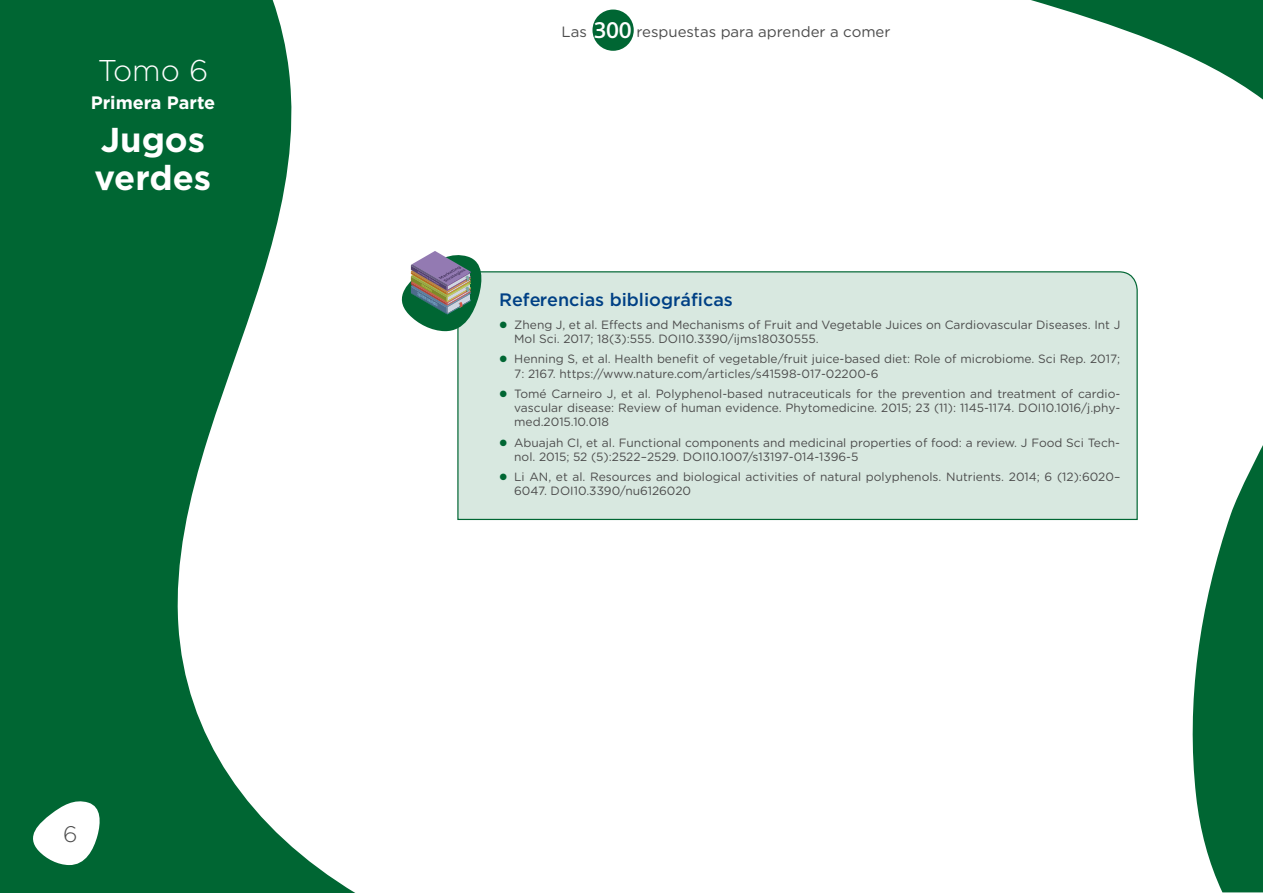
<style>
.page{position:relative;width:1263px;height:893px;background:#fff}
.page>*{position:absolute;margin:0;border:0;box-sizing:border-box;transform-origin:0 0}
.t1{font:700 34.5px/37.5px "Gotham";color:#fff}
.t2{font:300 30px "Gotham";color:#fff}
.t3{font:500 24px "Bliss Pro";color:#fff}
.t4{font:300 22.5px "Gotham Rounded";color:#4c4c4c}
.t5{font:500 18px "Gotham";color:#004085}
.t6{font:700 18px "Gotham";color:#fff}
.t7{font:15px "Gotham Rounded";color:#4c4c4c}
.t8{font:12px/14.2px "Gotham Rounded";color:#4c4c4c}
</style>
<div class="page">
<svg style="left:0;top:0;width:356px;height:893px;fill:#063"></svg>
<svg style="left:1031px;top:0;width:232px;height:100px"></svg>
<svg style="left:1192px;top:445px;width:71px;height:447px"></svg>
<svg style="left:25px;top:798px;width:77px;height:67px"></svg>
<div style="left:592px;top:10px;width:42px;height:41px;background:#063;border-radius:50%"></div>
<div style="left:457px;top:271px;width:681px;height:250px;background:#d8e8e0"></div>
<img style="left:401px;top:251px;width:83px;height:81px">
<svg style="left:500px;top:321px;width:7px;height:7px"></svg>
<svg style="left:500px;top:356px;width:7px;height:6px"></svg>
<svg style="left:500px;top:390px;width:7px;height:7px"></svg>
<svg style="left:500px;top:439px;width:7px;height:7px"></svg>
<svg style="left:500px;top:474px;width:7px;height:6px"></svg>
<h2 class="t2" style="left:98px;top:54px;width:112px">Tomo 6</h2>
<h3 class="t6" style="left:91px;top:92px;width:126px">Primera Parte</h3>
<h1 class="t1" style="left:95px;top:120px;width:118px">Jugos verdes</h1>
<h3 class="t4" style="left:63px;top:819px;width:16px">6</h3>
<h3 class="t3" style="left:594px;top:15px;width:40px">300</h3>
<p class="t7" style="left:561px;top:21px;width:27px">Las</p>
<p class="t7" style="left:636px;top:21px;width:256px">respuestas para aprender a comer</p>
<h3 class="t5" style="left:499px;top:289px;width:235px">Referencias bibliográficas</h3>
<p class="t8" style="left:514px;top:317px;width:608px">Zheng J, et al. Effects and Mechanisms of Fruit and Vegetable Juices on Cardiovascular Diseases. Int J<br>Mol Sci. 2017; 18(3):555. DOI10.3390/ijms18030555.</p>
<p class="t8" style="left:514px;top:351px;width:607px">Henning S, et al. Health benefit of vegetable/fruit juice-based diet: Role of microbiome. Sci Rep. 2017;<br>7: 2167. https://www.nature.com/articles/s41598-017-02200-6</p>
<p class="t8" style="left:514px;top:386px;width:608px;text-align:justify">Tomé Carneiro J, et al. Polyphenol-based nutraceuticals for the prevention and treatment of cardio&shy;vascular disease: Review of human evidence. Phytomedicine. 2015; 23 (11): 1145-1174. DOI10.1016/j.phy&shy;med.2015.10.018</p>
<p class="t8" style="left:514px;top:435px;width:607px">Abuajah CI, et al. Functional components and medicinal properties of food: a review. J Food Sci Tech&shy;nol. 2015; 52 (5):2522–2529. DOI10.1007/s13197-014-1396-5</p>
<p class="t8" style="left:514px;top:469px;width:608px">Li AN, et al. Resources and biological activities of natural polyphenols. Nutrients. 2014; 6 (12):6020–<br>6047. DOI10.3390/nu6126020</p>
</div>
